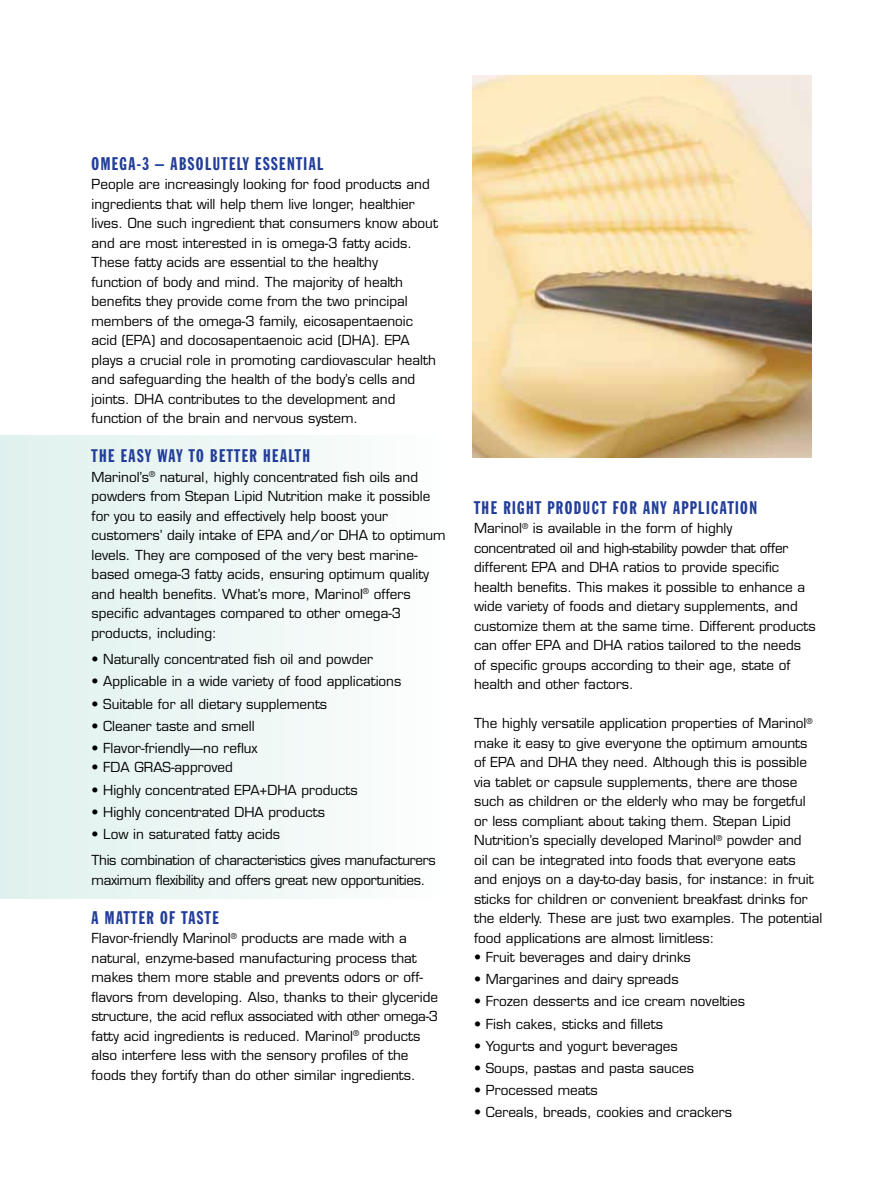
<style>
.page{position:relative;width:891px;height:1188px;background:#fff}
.page>*{position:absolute;margin:0;border:0;box-sizing:border-box;transform-origin:0 0}
.t1{font:18px "Franklin Gothic Extra Cond";letter-spacing:.08em;color:#233e99}
.t2{font:13.5px/19.5px "Eurostile";color:#000}
.t3{font:13.5px/26.2px "Eurostile";letter-spacing:-.02em;color:#000}
</style>
<div class="page">
<div style="left:0;top:435px;width:446px;height:464px;background:linear-gradient(to right,#dff1ed,#fdfefd)"></div>
<img style="left:472px;top:76px;width:340px;height:381px">
<h1 class="t1" style="left:92px;top:154px;width:233px">OMEGA-3 – ABSOLUTELY ESSENTIAL</h1>
<p class="t2" style="left:92px;top:175px;width:348px">People are increasingly looking for food products and ingredients that will help them live longer, healthier lives. One such ingredient that consumers know about and are most interested in is omega-3 fatty acids.<br>These fatty acids are essential to the healthy<br>function of body and mind. The majority of health benefits they provide come from the two principal members of the omega-3 family, eicosapentaenoic acid (EPA) and docosapentaenoic acid (DHA). EPA plays a crucial role in promoting cardiovascular health and safeguarding the health of the body’s cells and joints. DHA contributes to the development and function of the brain and nervous system.</p>
<h1 class="t1" style="left:92px;top:446px;width:220px">THE EASY WAY TO BETTER HEALTH</h1>
<p class="t2" style="left:92px;top:467px;width:356px">Marinol’s<sup>®</sup> natural, highly concentrated fish oils and powders from Stepan Lipid Nutrition make it possible for you to easily and effectively help boost your customers’ daily intake of EPA and/or DHA to optimum levels. They are composed of the very best marine&shy;based omega-3 fatty acids, ensuring optimum quality and health benefits. What’s more, Marinol<sup>®</sup> offers specific advantages compared to other omega-3 products, including:</p>
<p class="t2" style="left:92px;top:650px;width:283px">• Naturally concentrated fish oil and powder</p>
<p class="t2" style="left:92px;top:672px;width:311px">• Applicable in a wide variety of food applications</p>
<p class="t2" style="left:92px;top:694px;width:237px">• Suitable for all dietary supplements</p>
<p class="t2" style="left:92px;top:716px;width:165px">• Cleaner taste and smell</p>
<p class="t2" style="left:92px;top:738px;width:168px">• Flavor-friendly—no reflux</p>
<p class="t2" style="left:92px;top:758px;width:143px">• FDA GRAS-approved</p>
<p class="t2" style="left:92px;top:780px;width:268px">• Highly concentrated EPA+DHA products</p>
<p class="t2" style="left:92px;top:802px;width:235px">• Highly concentrated DHA products</p>
<p class="t3" style="left:92px;top:821px;width:346px">• Low in saturated fatty acids<br>This combination of characteristics gives manufacturers</p>
<p class="t3" style="left:92px;top:867px;width:335px">maximum flexibility and offers great new opportunities.</p>
<h1 class="t1" style="left:92px;top:908px;width:129px">A MATTER OF TASTE</h1>
<p class="t2" style="left:92px;top:929px;width:348px">Flavor-friendly Marinol<sup>®</sup> products are made with a natural, enzyme-based manufacturing process that makes them more stable and prevents odors or off&shy;flavors from developing. Also, thanks to their glyceride structure, the acid reflux associated with other omega-3 fatty acid ingredients is reduced. Marinol<sup>®</sup> products also interfere less with the sensory profiles of the foods they fortify than do other similar ingredients.</p>
<h1 class="t1" style="left:474px;top:498px;width:284px">THE RIGHT PRODUCT FOR ANY APPLICATION</h1>
<p class="t2" style="left:474px;top:518px;width:343px">Marinol<sup>®</sup> is available in the form of highly concentrated oil and high-stability powder that offer different EPA and DHA ratios to provide specific health benefits. This makes it possible to enhance a wide variety of foods and dietary supplements, and customize them at the same time. Different products can offer EPA and DHA ratios tailored to the needs of specific groups according to their age, state of health and other factors.</p>
<p class="t2" style="left:474px;top:713px;width:350px">The highly versatile application properties of Marinol<sup>® </sup>make it easy to give everyone the optimum amounts of EPA and DHA they need. Although this is possible via tablet or capsule supplements, there are those such as children or the elderly who may be forgetful or less compliant about taking them. Stepan Lipid Nutrition’s specially developed Marinol<sup>®</sup> powder and<br>oil can be integrated into foods that everyone eats<br>and enjoys on a day-to-day basis, for instance: in fruit sticks for children or convenient breakfast drinks for the elderly. These are just two examples. The potential food applications are almost limitless:</p>
<p class="t2" style="left:474px;top:947px;width:218px">• Fruit beverages and dairy drinks</p>
<p class="t2" style="left:474px;top:970px;width:206px">• Margarines and dairy spreads</p>
<p class="t2" style="left:474px;top:992px;width:272px">• Frozen desserts and ice cream novelties</p>
<p class="t2" style="left:474px;top:1014px;width:190px">• Fish cakes, sticks and fillets</p>
<p class="t2" style="left:474px;top:1036px;width:205px">• Yogurts and yogurt beverages</p>
<p class="t2" style="left:474px;top:1058px;width:221px">• Soups, pastas and pasta sauces</p>
<p class="t2" style="left:474px;top:1081px;width:125px">• Processed meats</p>
<p class="t2" style="left:474px;top:1103px;width:259px">• Cereals, breads, cookies and crackers</p>
</div>
